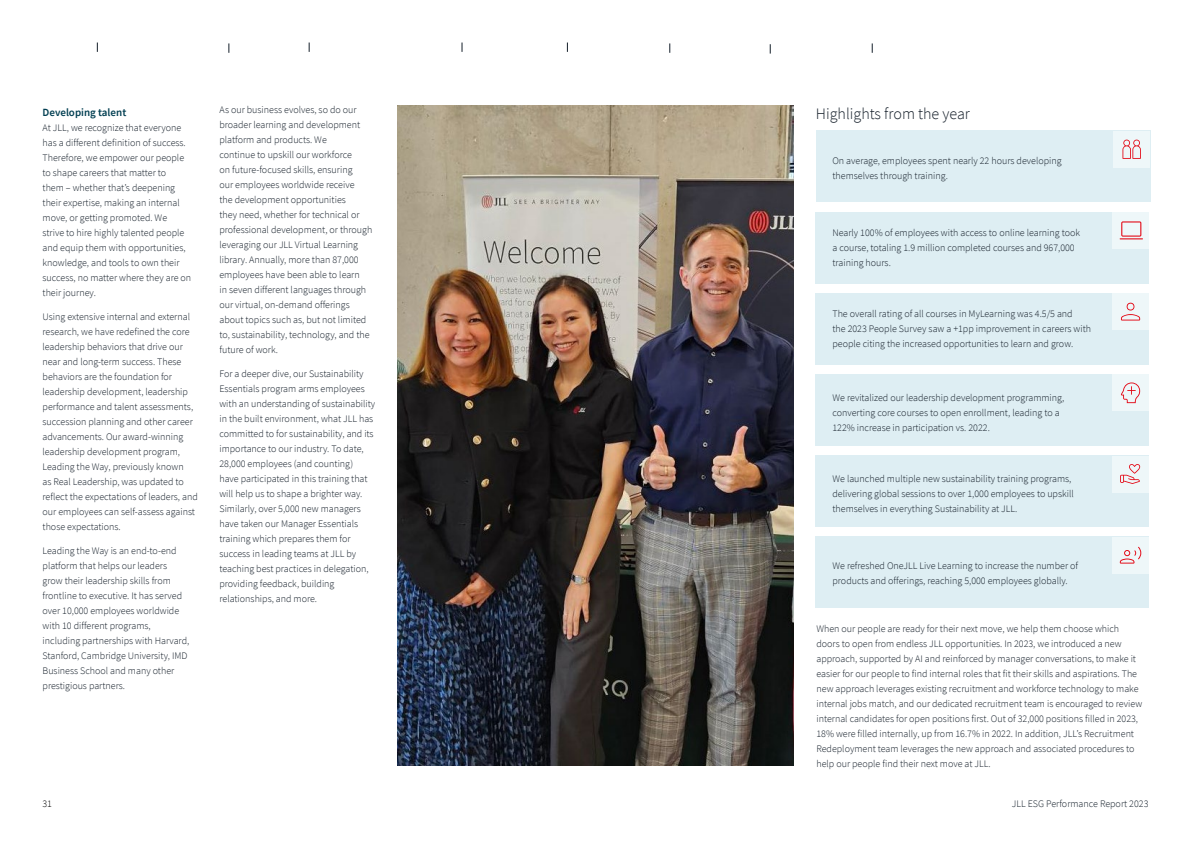
<style>
.page{position:relative;width:1191px;height:842px;background:#fff}
.page>*{position:absolute;margin:0;border:0;box-sizing:border-box;transform-origin:0 0}
.t1{font:300 16px "Source Sans Pro";color:#141e29}
.t2{font:600 11px "Source Sans Pro";color:#003e51}
.t3{font:300 10px/15px "Source Sans Pro";color:#141e29}
.t4{font:300 10px "Source Sans Pro";color:#131e29}
.t5{font:300 10px "Source Sans Pro";color:#000}
</style>
<div class="page">
<div style="left:816px;top:131px;width:334px;height:71px;background:#deeef3"></div>
<div style="left:816px;top:212px;width:333px;height:71px;background:#deeef3"></div>
<div style="left:816px;top:293px;width:333px;height:72px;background:#deeef3"></div>
<div style="left:816px;top:374px;width:333px;height:72px;background:#deeef3"></div>
<div style="left:816px;top:456px;width:333px;height:71px;background:#deeef3"></div>
<div style="left:816px;top:537px;width:333px;height:71px;background:#deeef3"></div>
<img style="left:398px;top:106px;width:395px;height:659px">
<div style="left:1113px;top:131px;width:37px;height:37px;background:#eef7f9"></div>
<div style="left:1112px;top:212px;width:37px;height:37px;background:#eef7f9"></div>
<div style="left:1112px;top:293px;width:37px;height:37px;background:#eef7f9"></div>
<div style="left:1112px;top:374px;width:37px;height:37px;background:#eef7f9"></div>
<div style="left:1112px;top:456px;width:37px;height:36px;background:#eef7f9"></div>
<div style="left:1112px;top:537px;width:37px;height:37px;background:#eef7f9"></div>
<svg style="left:1122px;top:140px;width:18px;height:19px"></svg>
<svg style="left:1119px;top:221px;width:24px;height:18px"></svg>
<svg style="left:1121px;top:303px;width:19px;height:18px"></svg>
<svg style="left:1120px;top:464px;width:20px;height:20px"></svg>
<svg style="left:1119px;top:547px;width:22px;height:17px"></svg>
<svg style="left:1121px;top:382px;width:19px;height:21px"></svg>
<p class="t3" style="left:219px;top:103px;width:154px">As our business evolves, so do our broader learning and development platform and products. We<br>continue to upskill our workforce<br>on future-focused skills, ensuring<br>our employees worldwide receive<br>the development opportunities<br>they need, whether for technical or professional development, or through leveraging our JLL Virtual Learning library. Annually, more than 87,000 employees have been able to learn<br>in seven different languages through our virtual, on-demand offerings about topics such as, but not limited to, sustainability, technology, and the future of work.</p>
<p class="t3" style="left:219px;top:367px;width:157px">For a deeper dive, our Sustainability Essentials program arms employees with an understanding of sustainability in the built environment, what JLL has committed to for sustainability, and its importance to our industry. To date, 28,000 employees (and counting)<br>have participated in this training that will help us to shape a brighter way.<br>Similarly, over 5,000 new managers have taken our Manager Essentials training which prepares them for success in leading teams at JLL by teaching best practices in delegation, providing feedback, building relationships, and more.</p>
<p class="t2" style="left:43px;top:105px;width:85px">Developing talent</p>
<h1 class="t1" style="left:816px;top:104px;width:155px">Highlights from the year</h1>
<p class="t3" style="left:43px;top:121px;width:150px">At JLL, we recognize that everyone has a different definition of success.<br>Therefore, we empower our people to shape careers that matter to<br>them – whether that’s deepening their expertise, making an internal move, or getting promoted. We strive to hire highly talented people and equip them with opportunities, knowledge, and tools to own their success, no matter where they are on their journey.</p>
<p class="t3" style="left:43px;top:310px;width:157px">Using extensive internal and external research, we have redefined the core leadership behaviors that drive our near and long-term success. These behaviors are the foundation for leadership development, leadership performance and talent assessments, succession planning and other career advancements. Our award-winning leadership development program, Leading the Way, previously known<br>as Real Leadership, was updated to reflect the expectations of leaders, and our employees can self-assess against those expectations.</p>
<p class="t3" style="left:43px;top:544px;width:148px">Leading the Way is an end-to-end platform that helps our leaders grow their leadership skills from frontline to executive. It has served over 10,000 employees worldwide with 10 different programs, including partnerships with Harvard,<br>Stanford, Cambridge University, IMD<br>Business School and many other prestigious partners.</p>
<p class="t3" style="left:832px;top:154px;width:231px">On average, employees spent nearly 22 hours developing themselves through training.</p>
<p class="t3" style="left:832px;top:226px;width:249px">Nearly 100% of employees with access to online learning took a course, totaling 1.9 million completed courses and 967,000 training hours.</p>
<p class="t3" style="left:832px;top:307px;width:260px">The overall rating of all courses in MyLearning was 4.5/5 and<br>the 2023 People Survey saw a +1pp improvement in careers with people citing the increased opportunities to learn and grow.</p>
<p class="t3" style="left:832px;top:391px;width:233px">We revitalized our leadership development programming, converting core courses to open enrollment, leading to a<br>122% increase in participation vs. 2022.</p>
<p class="t3" style="left:832px;top:472px;width:243px">We launched multiple new sustainability training programs, delivering global sessions to over 1,000 employees to upskill themselves in everything Sustainability at JLL.</p>
<p class="t3" style="left:832px;top:559px;width:247px">We refreshed OneJLL Live Learning to increase the number of products and offerings, reaching 5,000 employees globally.</p>
<p class="t3" style="left:816px;top:622px;width:327px">When our people are ready for their next move, we help them choose which doors to open from endless JLL opportunities. In 2023, we introduced a new approach, supported by AI and reinforced by manager conversations, to make it easier for our people to find internal roles that fit their skills and aspirations. The new approach leverages existing recruitment and workforce technology to make internal jobs match, and our dedicated recruitment team is encouraged to review internal candidates for open positions first. Out of 32,000 positions filled in 2023, 18% were filled internally, up from 16.7% in 2022. In addition, JLL’s Recruitment Redeployment team leverages the new approach and associated procedures to help our people find their next move at JLL.</p>
<p class="t5" style="left:43px;top:797px;width:11px">31</p>
<p class="t4" style="left:1011px;top:797px;width:138px">JLL ESG Performance Report 2023</p>
</div>
